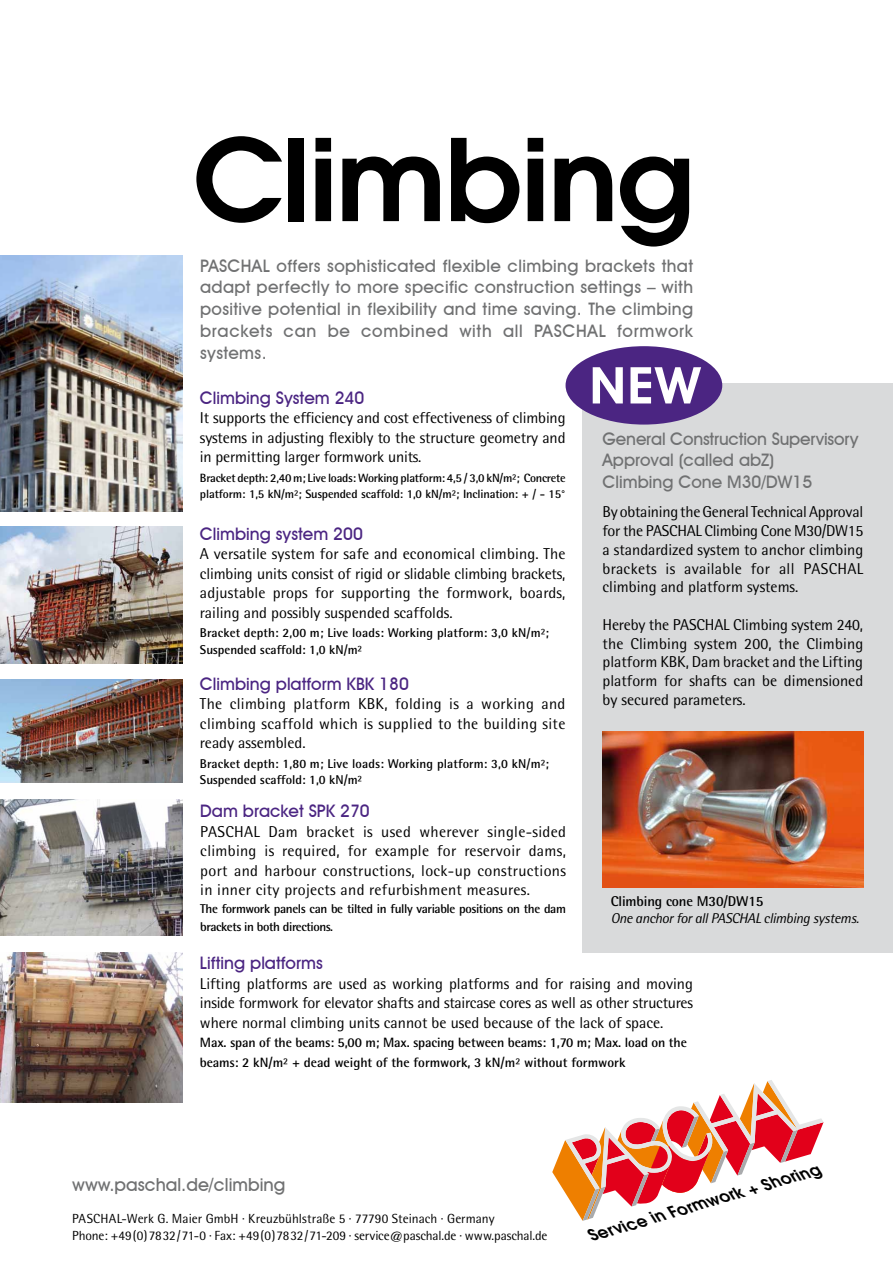
<style>
.page{position:relative;width:893px;height:1263px;background:#fff}
.page>*{position:absolute;margin:0;border:0;box-sizing:border-box;transform-origin:0 0}
.t1{font:600 112.5px "Avant Garde";letter-spacing:-.01em;color:#000;scale:1.04 1}
.t2{font:600 51px "Avant Garde IT Cby BT";color:#fff;scale:1.05 1}
.t3{font:500 18px "Avant Garde IT Cby BT";color:#707172}
.t4{font:500 17.25px/21.8px "Avant Garde IT Cby BT";color:#707172;text-align:justify}
.t5{font:500 17.25px "Avant Garde IT Cby BT";color:#4b2582}
.t6{font:italic 600 16.2px "Avant Garde";color:#000}
.t7{font:15.75px/19.5px "Rotis Semi Sans";color:#000;text-align:justify}
.t8{font:italic 14.25px "Rotis Semi Sans";letter-spacing:-.025em;color:#000}
.t9{font:700 14.25px "Rotis Semi Sans";letter-spacing:-.01em;color:#000}
.t10{font:700 13.5px/19.5px "Rotis Semi Sans";letter-spacing:-.01em;color:#000}
.t11{font:13.2px/16.5px "Rotis Semi Sans";color:#000}
.t12{font:700 12.75px/16.5px "Rotis Semi Sans";color:#000}
.t13{font:700 12.75px/18px "Rotis Semi Sans";letter-spacing:-.03em;color:#000}
.t14{font:700 12px/16.5px "Rotis Semi Sans";letter-spacing:-.02em;color:#000}
</style>
<div class="page">
<img style="left:0;top:526px;width:183px;height:138px">
<img style="left:0;top:679px;width:183px;height:103px">
<img style="left:0;top:799px;width:183px;height:136px">
<img style="left:0;top:952px;width:183px;height:151px">
<img style="left:0;top:256px;width:183px;height:256px">
<svg style="left:552px;top:1080px;width:272px;height:141px"></svg>
<div style="left:583px;top:383px;width:310px;height:569px;background:#d9dadb"></div>
<img style="left:603px;top:731px;width:260px;height:156px">
<div style="left:566px;top:346px;width:156px;height:79px;background:#4b2582;border-radius:50%"></div>
<h1 class="t1" style="left:192px;top:106px;width:483px">Climbing</h1>
<p class="t4" style="left:200px;top:254px;width:495px">PASCHAL offers sophisticated flexible climbing brackets that adapt perfectly to more specific construction settings – with positive potential in flexibility and time saving. The climbing brackets can be combined with all PASCHAL formwork systems.</p>
<h2 class="t2" style="left:589px;top:355px;width:107px">NEW</h2>
<p class="t5" style="left:200px;top:387px;width:166px">Climbing System 240</p>
<p class="t7" style="left:200px;top:408px;width:367px">It supports the efficiency and cost effectiveness of climbing systems in adjusting flexibly to the structure geometry and in permitting larger formwork units.</p>
<p class="t14" style="left:200px;top:469px;width:367px">Bracket depth: 2,40 m; Live loads: Working platform: 4,5 / 3,0 kN/m²; Concrete platform: 1,5 kN/m²; Suspended scaffold: 1,0 kN/m²; Inclination: + / - 15°</p>
<p class="t5" style="left:200px;top:523px;width:164px">Climbing system 200</p>
<p class="t7" style="left:200px;top:544px;width:367px">A versatile system for safe and economical climbing. The climbing units consist of rigid or slidable climbing brackets, adjustable props for supporting the formwork, boards, railing and possibly suspended scaffolds.</p>
<p class="t12" style="left:200px;top:624px;width:351px">Bracket depth: 2,00 m; Live loads: Working platform: 3,0 kN/m²;<br>Suspended scaffold: 1,0 kN/m²</p>
<p class="t5" style="left:200px;top:673px;width:210px">Climbing platform KBK 180</p>
<p class="t7" style="left:200px;top:694px;width:367px">The climbing platform KBK, folding is a working and climbing scaffold which is supplied to the building site ready assembled.</p>
<p class="t12" style="left:200px;top:755px;width:351px">Bracket depth: 1,80 m; Live loads: Working platform: 3,0 kN/m²;<br>Suspended scaffold: 1,0 kN/m²</p>
<p class="t5" style="left:200px;top:800px;width:171px">Dam bracket SPK 270</p>
<p class="t7" style="left:200px;top:821px;width:367px">PASCHAL Dam bracket is used wherever single-sided climbing is required, for example for reservoir dams, port and harbour constructions, lock-up constructions in inner city projects and refurbishment measures.</p>
<p class="t13" style="left:200px;top:899px;width:367px">The formwork panels can be tilted in fully variable positions on the dam brackets in both directions.</p>
<p class="t5" style="left:200px;top:953px;width:124px">Lifting platforms</p>
<p class="t7" style="left:200px;top:973px;width:495px">Lifting platforms are used as working platforms and for raising and moving inside formwork for elevator shafts and staircase cores as well as other structures where normal climbing units cannot be used because of the lack of space.</p>
<p class="t10" style="left:200px;top:1033px;width:488px">Max. span of the beams: 5,00 m; Max. spacing between beams: 1,70 m; Max. load on the beams: 2 kN/m² + dead weight of the formwork, 3 kN/m² without formwork</p>
<p class="t4" style="left:603px;top:428px;width:258px;text-align:left">General Construction Supervisory<br>Approval (called abZ)<br>Climbing Cone M30/DW15</p>
<p class="t7" style="left:603px;top:503px;width:262px;line-height:18.8px">By obtaining the General Technical Approval for the PASCHAL Climbing Cone M30/DW15 a standardized system to anchor climbing brackets is available for all PASCHAL climbing and platform systems.</p>
<p class="t7" style="left:603px;top:615px;width:262px;line-height:18.8px">Hereby the PASCHAL Climbing system 240, the Climbing system 200, the Climbing platform KBK, Dam bracket and the Lifting platform for shafts can be dimensioned by secured parameters.</p>
<p class="t9" style="left:611px;top:893px;width:154px">Climbing cone M30/DW15</p>
<p class="t8" style="left:611px;top:909px;width:250px">One anchor for all PASCHAL climbing systems.</p>
<p class="t3" style="left:72px;top:1173px;width:215px">www.paschal.de/climbing</p>
<p class="t11" style="left:72px;top:1210px;width:477px">PASCHAL-Werk G. Maier GmbH · Kreuzbühlstraße 5 · 77790 Steinach · Germany<br>Phone: +49(0)7832/71-0 · Fax: +49(0)7832/71-209 · service@paschal.de · www.paschal.de</p>
<p class="t6" style="left:588px;top:1225px;width:242px;rotate:-16deg">Service in Formwork + Shoring</p>
</div>
